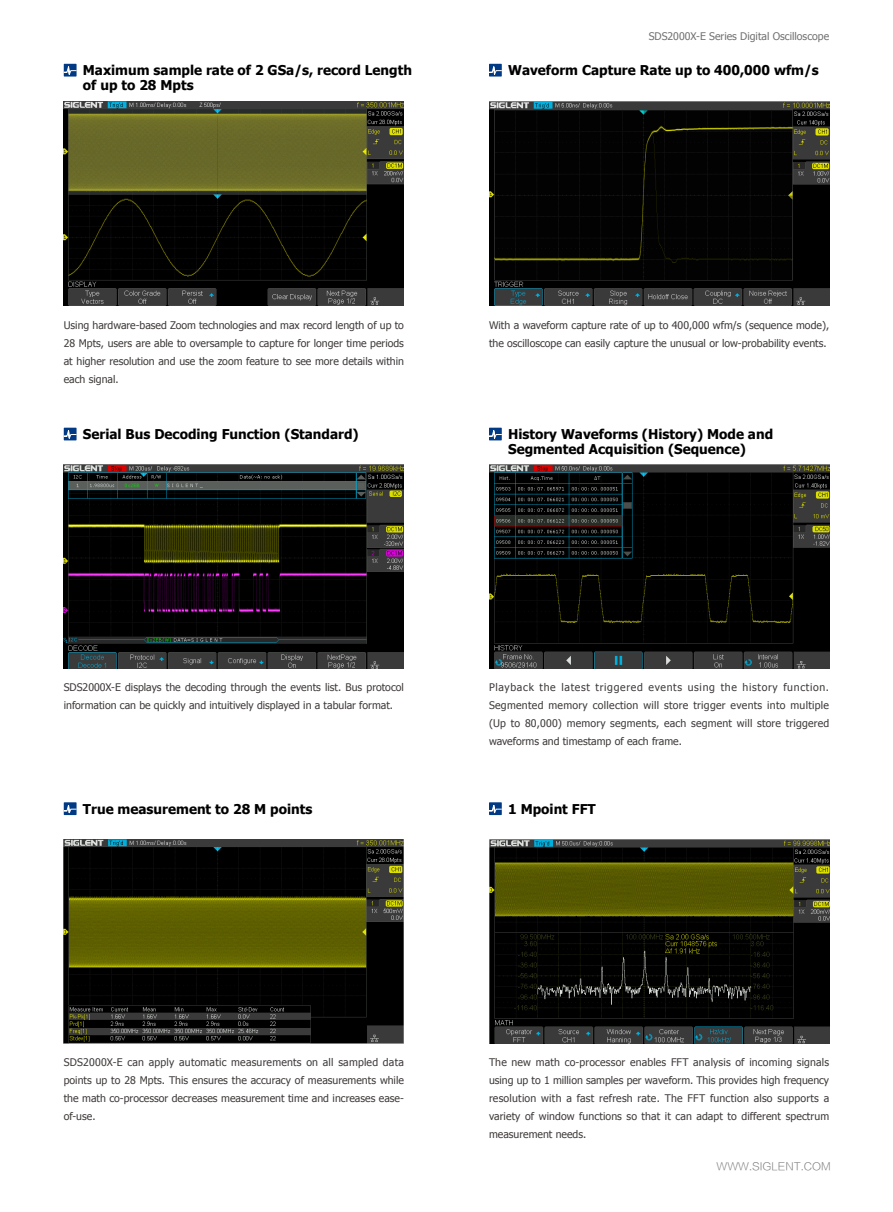
<style>
.page{position:relative;width:893px;height:1212px;background:#fff}
.page>*{position:absolute;margin:0;border:0;box-sizing:border-box;transform-origin:0 0}
.t1{font:700 13.5px/15px "Tahoma";color:#000}
.t2{font:10.5px/18px "Tahoma";color:#3e3a39;text-align:justify}
.t3{font:10.5px "Tahoma";color:#727171}
.t4{font:10.5px "FZLTKHK GBK1 0";color:#727171}
</style>
<div class="page">
<img style="left:64px;top:101px;width:340px;height:204px">
<img style="left:489px;top:101px;width:340px;height:204px">
<img style="left:489px;top:465px;width:340px;height:204px">
<img style="left:64px;top:465px;width:340px;height:204px">
<div style="left:64px;top:64px;width:13px;height:13px;background:#003a85"></div>
<svg style="left:64px;top:66px;width:13px;height:11px"></svg>
<div style="left:64px;top:428px;width:13px;height:12px;background:#003a85"></div>
<svg style="left:64px;top:430px;width:13px;height:10px"></svg>
<div style="left:64px;top:802px;width:13px;height:13px;background:#003a85"></div>
<svg style="left:64px;top:804px;width:13px;height:11px"></svg>
<div style="left:489px;top:64px;width:13px;height:13px;background:#003a85"></div>
<svg style="left:489px;top:66px;width:13px;height:11px"></svg>
<div style="left:489px;top:428px;width:13px;height:12px;background:#003a85"></div>
<svg style="left:489px;top:430px;width:13px;height:10px"></svg>
<div style="left:489px;top:802px;width:13px;height:13px;background:#003a85"></div>
<svg style="left:489px;top:804px;width:13px;height:11px"></svg>
<img style="left:64px;top:839px;width:340px;height:204px">
<img style="left:489px;top:839px;width:340px;height:204px">
<p class="t1" style="left:83px;top:62px;width:331px">Maximum sample rate of 2 GSa/s, record Length of up to 28 Mpts</p>
<p class="t3" style="left:649px;top:29px;width:182px">SDS2000X-E Series Digital Oscilloscope</p>
<p class="t1" style="left:508px;top:62px;width:312px">Waveform Capture Rate up to 400,000 wfm/s</p>
<p class="t2" style="left:64px;top:316px;width:342px">Using hardware-based Zoom technologies and max record length of up to 28 Mpts, users are able to oversample to capture for longer time periods at higher resolution and use the zoom feature to see more details within each signal.</p>
<p class="t1" style="left:83px;top:426px;width:277px">Serial Bus Decoding Function (Standard)</p>
<p class="t2" style="left:489px;top:316px;width:342px">With a waveform capture rate of up to 400,000 wfm/s (sequence mode), the oscilloscope can easily capture the unusual or low-probability events.</p>
<p class="t1" style="left:508px;top:426px;width:267px">History Waveforms (History) Mode and<br>Segmented Acquisition (Sequence)</p>
<p class="t2" style="left:64px;top:678px;width:342px">SDS2000X-E displays the decoding through the events list. Bus protocol information can be quickly and intuitively displayed in a tabular format.</p>
<p class="t1" style="left:83px;top:801px;width:231px">True measurement to 28 M points</p>
<p class="t2" style="left:489px;top:678px;width:342px">Playback the latest triggered events using the history function.<br>Segmented memory collection will store trigger events into multiple (Up to 80,000) memory segments, each segment will store triggered waveforms and timestamp of each frame.</p>
<p class="t1" style="left:508px;top:801px;width:89px">1 Mpoint FFT</p>
<p class="t2" style="left:64px;top:1052px;width:342px">SDS2000X-E can apply automatic measurements on all sampled data points up to 28 Mpts. This ensures the accuracy of measurements while the math co-processor decreases measurement time and increases ease&shy;of-use.</p>
<p class="t2" style="left:489px;top:1052px;width:342px">The new math co-processor enables FFT analysis of incoming signals using up to 1 million samples per waveform. This provides high frequency resolution with a fast refresh rate. The FFT function also supports a variety of window functions so that it can adapt to different spectrum measurement needs.</p>
<p class="t4" style="left:716px;top:1160px;width:116px">WWW.SIGLENT.COM</p>
</div>
